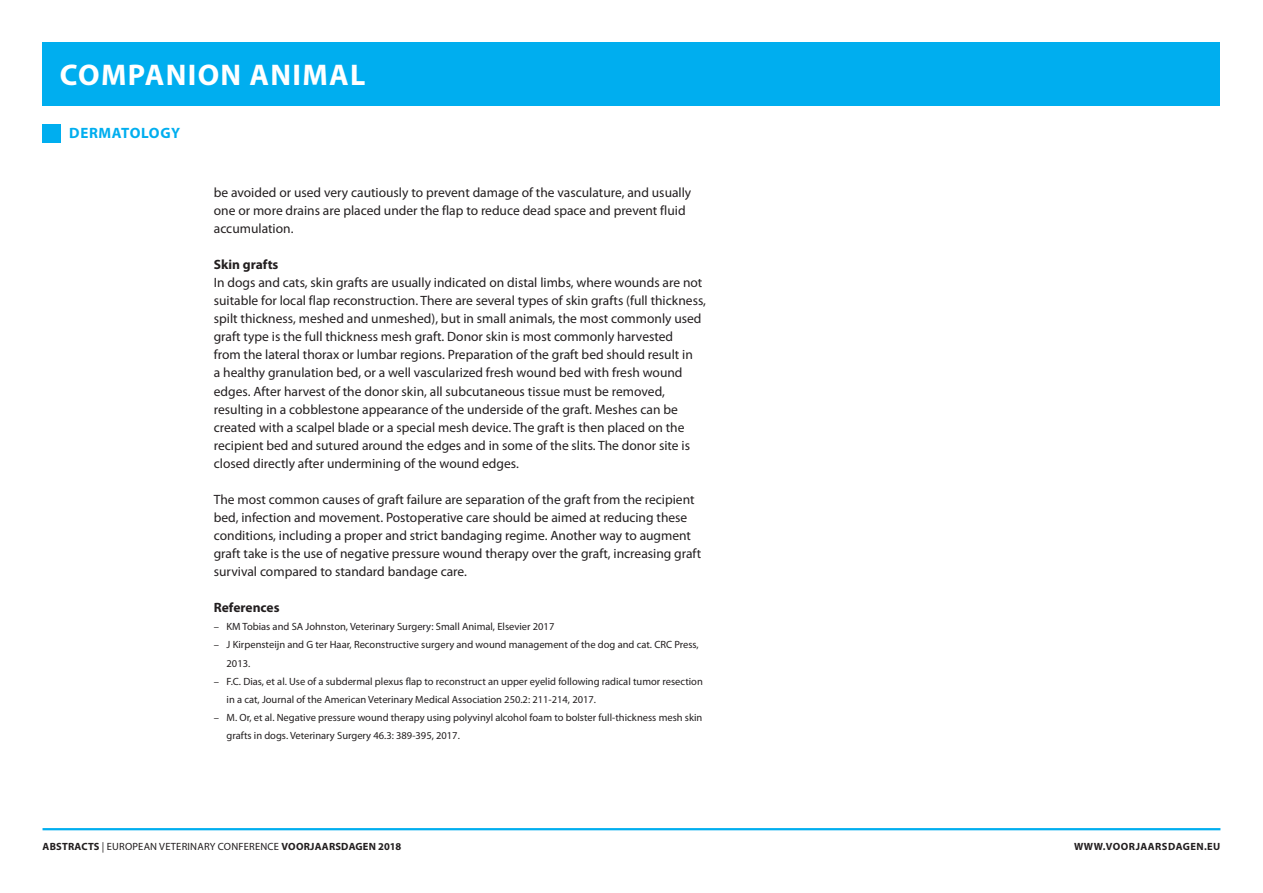
<style>
.page{position:relative;width:1263px;height:893px;background:#fff}
.page>*{position:absolute;margin:0;border:0;box-sizing:border-box;transform-origin:0 0}
.t1{font:700 30px "Myriad Pro";letter-spacing:.045em;color:#fff}
.t2{font:700 15px "Myriad Pro";letter-spacing:.045em;color:#00aeef}
.t3{font:13.5px/18.1px "Myriad Pro";color:#231f20}
.t4{font:700 13.5px "Myriad Pro";color:#231f20}
.t5{font:10.5px/18px "Myriad Pro";color:#231f20}
.t6{font:10.5px "Myriad Pro";letter-spacing:.02em;color:#231f20}
.t7{font:700 10.5px "Myriad Pro";letter-spacing:.045em;color:#231f20}
.s1{font-weight:700}
</style>
<div class="page">
<div style="left:43px;top:43px;width:1177px;height:63px;background:#00aeef"></div>
<hr style="left:43px;top:828px;width:1177px;height:2px;background:#00aeef">
<div style="left:43px;top:124px;width:18px;height:18px;background:#00aeef"></div>
<hr style="left:1262px;top:43px;width:1px;height:31px;background:#ed028c">
<h1 class="t1" style="left:60px;top:58px;width:307px">COMPANION ANIMAL</h1>
<p class="t2" style="left:69px;top:125px;width:113px">DERMATOLOGY</p>
<p class="t3" style="left:214px;top:183px;width:479px">be avoided or used very cautiously to prevent damage of the vasculature, and usually one or more drains are placed under the flap to reduce dead space and prevent fluid accumulation.</p>
<p class="t4" style="left:214px;top:257px;width:66px">SKIN GRAFTS</p>
<p class="t3" style="left:214px;top:274px;width:494px">In dogs and cats, skin grafts are usually indicated on distal limbs, where wounds are not suitable for local flap reconstruction. There are several types of skin grafts (full thickness, spilt thickness, meshed and unmeshed), but in small animals, the most commonly used graft type is the full thickness mesh graft. Donor skin is most commonly harvested<br>from the lateral thorax or lumbar regions. Preparation of the graft bed should result in<br>a healthy granulation bed, or a well vascularized fresh wound bed with fresh wound edges. After harvest of the donor skin, all subcutaneous tissue must be removed, resulting in a cobblestone appearance of the underside of the graft. Meshes can be created with a scalpel blade or a special mesh device. The graft is then placed on the recipient bed and sutured around the edges and in some of the slits. The donor site is closed directly after undermining of the wound edges.</p>
<p class="t3" style="left:214px;top:491px;width:489px">The most common causes of graft failure are separation of the graft from the recipient bed, infection and movement. Postoperative care should be aimed at reducing these conditions, including a proper and strict bandaging regime. Another way to augment graft take is the use of negative pressure wound therapy over the graft, increasing graft survival compared to standard bandage care.</p>
<p class="t4" style="left:214px;top:600px;width:67px">REFERENCES</p>
<p class="t5" style="left:214px;top:618px;width:342px">– KM Tobias and SA Johnston, Veterinary Surgery: Small Animal, Elsevier 2017</p>
<p class="t5" style="left:227px;top:636px;width:474px;text-indent:-13px">– J Kirpensteijn and G ter Haar, Reconstructive surgery and wound management of the dog and cat. CRC Press,<br>2013.</p>
<p class="t5" style="left:227px;top:672px;width:478px;text-indent:-13px">– F.C. Dias, et al. Use of a subdermal plexus flap to reconstruct an upper eyelid following radical tumor resection in a cat, Journal of the American Veterinary Medical Association 250.2: 211-214, 2017.</p>
<p class="t5" style="left:227px;top:708px;width:477px;text-indent:-13px">– M. Or, et al. Negative pressure wound therapy using polyvinyl alcohol foam to bolster full-thickness mesh skin grafts in dogs. Veterinary Surgery 46.3: 389-395, 2017.</p>
<p class="t6" style="left:43px;top:841px;width:360px"><span class="s1">ABSTRACTS</span> | European Veterinary Conference <span class="s1">VOORJAARSDAGEN 2018</span></p>
<p class="t7" style="left:1074px;top:841px;width:148px">WWW.VOORJAARSDAGEN.EU</p>
</div>
